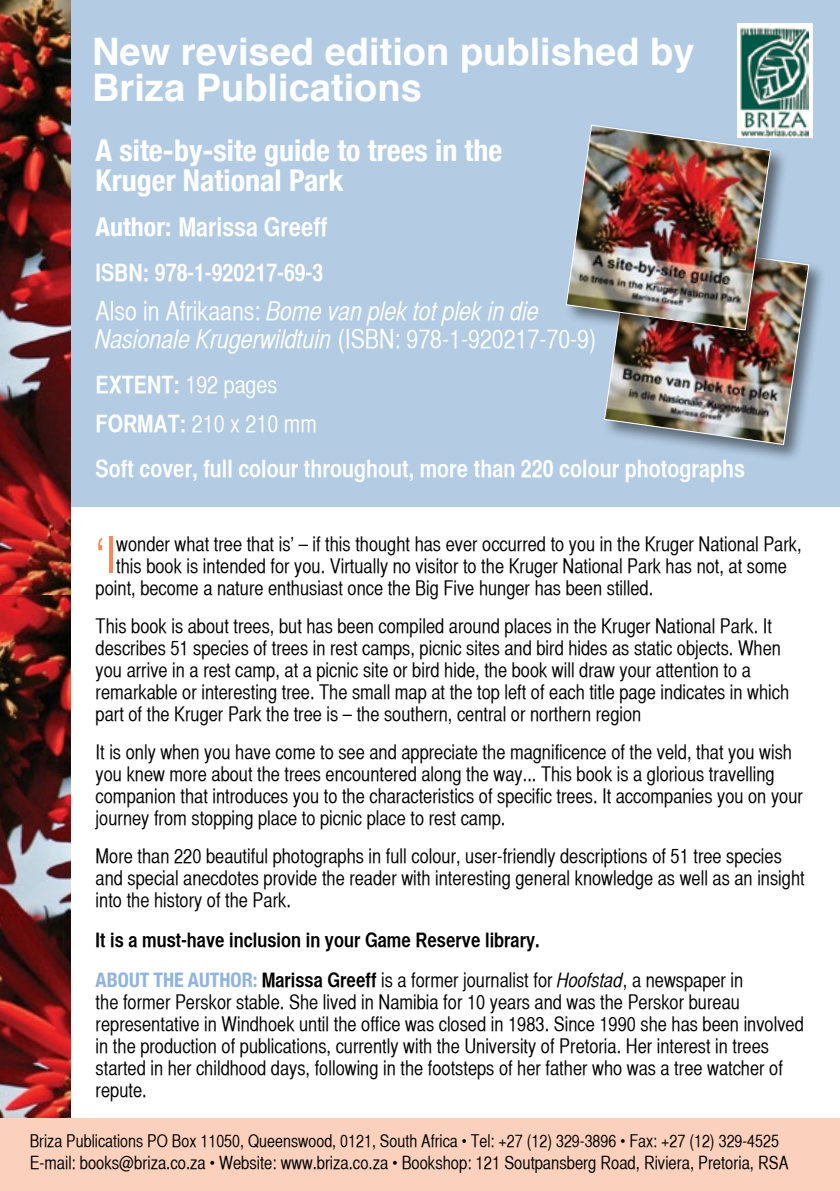
<style>
.page{position:relative;width:840px;height:1191px;background:#fff}
.page>*{position:absolute;margin:0;border:0;box-sizing:border-box;transform-origin:0 0}
.t1{font:50.2px "Helvetica CY Plain";color:#f68b5d}
.t2{font:700 38px/36px "Helvetica";color:#fff}
.t3{font:700 condensed 30px/30px "Helvetica Neue";color:#fff}
.t4{font:26px "Helvetica CY Plain";color:#fff}
.t5{font:26px "Helvetica CY Oblique";color:#fff}
.t6{font:26px "Helvetica CY Bold";color:#fff}
.t7{font:24px "Helvetica CY Bold";color:#fff}
.t8{font:24px/39.4px "Helvetica CY Plain";color:#fff}
.t9{font:20px/22px "Helvetica CY Plain";color:#000}
.t10{font:20px "Helvetica CY Bold";color:#000}
.t11{font:18px "Helvetica CY Plain";color:#000}
.t12{font:17.4px "Helvetica CY Plain";color:#000}
.s1{font-family:"Helvetica Neue";font-weight:700;font-stretch:condensed}
.s2{font-family:"Helvetica CY Plain"}
.s3{font-family:"Helvetica CY Oblique"}
.s4{font-family:"Helvetica CY Bold"}
.s5{font-family:"Helvetica Neue";font-weight:700;font-stretch:condensed;color:#90b4de}
</style>
<div class="page">
<div style="left:0;top:0;width:839px;height:506px;background:#b3cce4"></div>
<img style="left:0;top:0;width:70px;height:595px">
<svg style="left:737px;top:24px;width:74px;height:114px"></svg>
<img style="left:740px;top:25px;width:68px;height:113px">
<div style="left:601px;top:237px;width:225px;height:226px;background:#000;opacity:.5"></div>
<img style="left:603px;top:239px;width:205px;height:206px">
<div style="left:563px;top:123px;width:225px;height:225px;background:#000;opacity:.5"></div>
<img style="left:565px;top:125px;width:205px;height:205px">
<img style="left:0;top:595px;width:70px;height:523px">
<div style="left:0;top:1118px;width:839px;height:73px;background:#fbd1be"></div>
<h2 class="t2" style="left:92px;top:34px;width:603px">New revised edition published by<br>Briza Publications</h2>
<h3 class="t3" style="left:96px;top:133px;width:408px">A site-by-site guide to trees in the<br>Kruger National Park</h3>
<h3 class="t6" style="left:96px;top:210px;width:233px"><span class="s1">Author:</span> Marissa Greeff</h3>
<p class="t7" style="left:96px;top:257px;width:229px">ISBN: 978-1-920217-69-3</p>
<h3 class="t5" style="left:96px;top:296px;width:445px"><span class="s2">Also in Afrikaans:</span> Bome van plek tot plek in die</h3>
<h3 class="t4" style="left:96px;top:324px;width:502px"><span class="s3">Nasionale Krugerwildtuin</span> (ISBN: 978-1-920217-70-9)</h3>
<p class="t8" style="left:96px;top:365px;width:222px"><span class="s4">EXTENT:</span> 192 pages<br><span class="s4">FORMAT:</span> 210 x 210 mm</p>
<p class="t7" style="left:96px;top:454px;width:650px">Soft cover, full colour throughout, more than 220 colour photographs</p>
<h1 class="t1" style="left:96px;top:527px;width:22px">‘I</h1>
<p class="t9" style="left:116px;top:533px;width:686px">wonder what tree that is’ – if this thought has ever occurred to you in the Kruger National Park,</p>
<p class="t9" style="left:116px;top:555px;width:672px">this book is intended for you. Virtually no visitor to the Kruger National Park has not, at some</p>
<p class="t9" style="left:96px;top:577px;width:559px">point, become a nature enthusiast once the Big Five hunger has been stilled.</p>
<p class="t9" style="left:96px;top:615px;width:694px">This book is about trees, but has been compiled around places in the Kruger National Park. It describes 51 species of trees in rest camps, picnic sites and bird hides as static objects. When you arrive in a rest camp, at a picnic site or bird hide, the book will draw your attention to a remarkable or interesting tree. The small map at the top left of each title page indicates in which part of the Kruger Park the tree is – the southern, central or northern region</p>
<p class="t9" style="left:96px;top:741px;width:708px">It is only when you have come to see and appreciate the magnificence of the veld, that you wish you knew more about the trees encountered along the way... This book is a glorious travelling companion that introduces you to the characteristics of specific trees. It accompanies you on your journey from stopping place to picnic place to rest camp.</p>
<p class="t9" style="left:96px;top:845px;width:710px">More than 220 beautiful photographs in full colour, user-friendly descriptions of 51 tree species and special anecdotes provide the reader with interesting general knowledge as well as an insight into the history of the Park.</p>
<p class="t10" style="left:96px;top:928px;width:445px">It is a must-have inclusion in your Game Reserve library.</p>
<p class="t9" style="left:96px;top:969px;width:709px"><span class="s5">ABOUT THE AUTHOR:</span> <span class="s4">Marissa Greeff</span> is a former journalist for <span class="s3">Hoofstad</span>, a newspaper in<br>the former Perskor stable. She lived in Namibia for 10 years and was the Perskor bureau representative in Windhoek until the office was closed in 1983. Since 1990 she has been involved in the production of publications, currently with the University of Pretoria. Her interest in trees started in her childhood days, following in the footsteps of her father who was a tree watcher of repute.</p>
<p class="t12" style="left:30px;top:1131px;width:750px">Briza Publications PO Box 11050, Queenswood, 0121, South Africa • Tel: +27 (12) 329-3896 • Fax: +27 (12) 329-4525</p>
<p class="t11" style="left:30px;top:1152px;width:759px">E-mail: books@briza.co.za • Website: www.briza.co.za • Bookshop: 121 Soutpansberg Road, Riviera, Pretoria, RSA</p>
</div>
